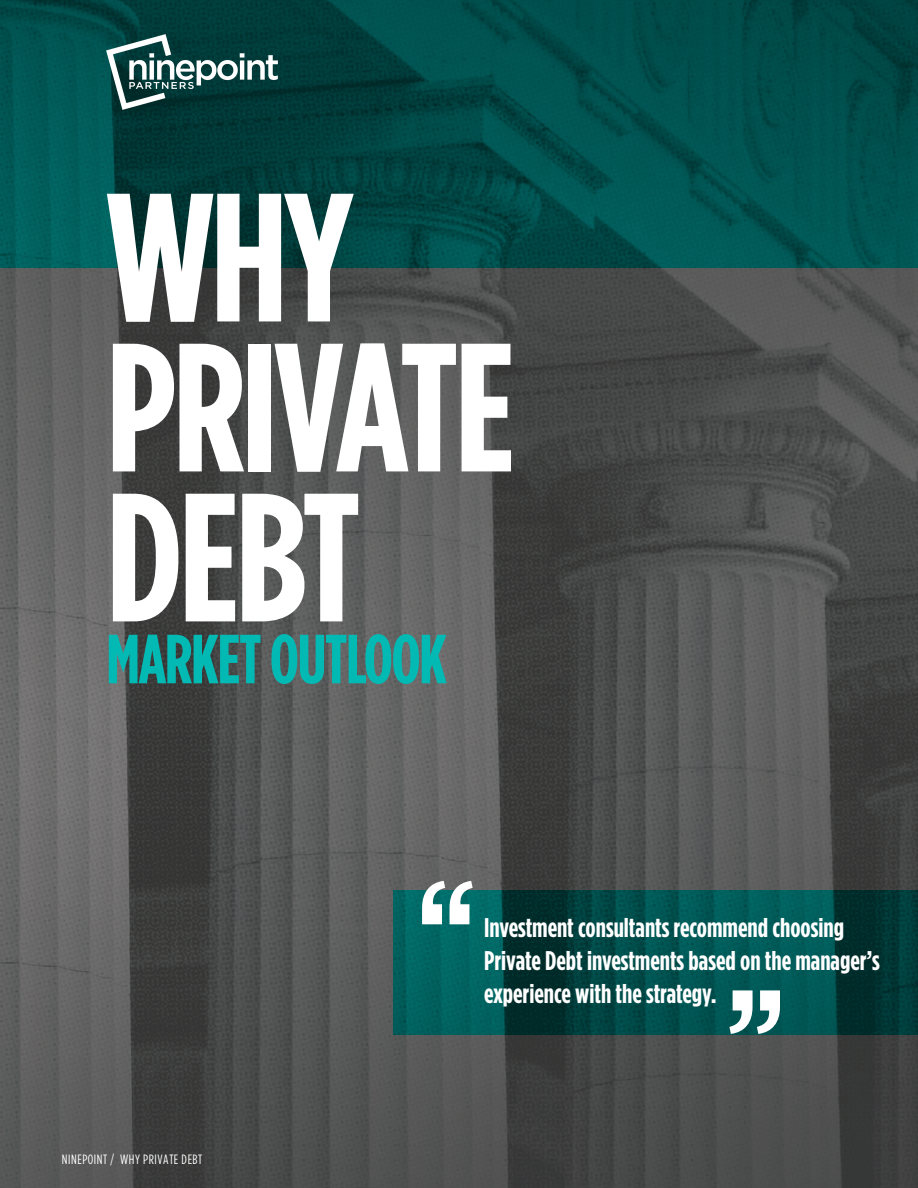
<style>
.page{position:relative;width:918px;height:1188px;background:#fff}
.page>*{position:absolute;margin:0;border:0;box-sizing:border-box;transform-origin:0 0}
.t1{font:700 182.4px "Gotham Condensed";letter-spacing:-.02em;color:#fff}
.t2{font:700 144.6px "Gotham Condensed";color:#fff}
.t3{font:700 69.3px "Gotham Condensed";letter-spacing:-.02em;color:#03b9b4}
.t4{font:700 27px/33px "Gotham Condensed";color:#fff}
.t5{font:13.5px "Gotham Condensed";letter-spacing:.04em;color:#fff}
</style>
<div class="page">
<img style="left:0;top:268px;width:918px;height:920px">
<svg style="left:393px;top:890px;width:525px;height:145px;background:#004d4a"></svg>
<svg style="left:0;top:0;width:918px;height:268px;background:#004a48"></svg>
<img style="left:107px;top:34px;width:171px;height:76px">
<p class="t1" style="left:106px;top:151px;width:249px">WHY</p>
<p class="t1" style="left:106px;top:301px;width:410px">PRIVATE</p>
<p class="t1" style="left:106px;top:451px;width:256px">DEBT</p>
<p class="t3" style="left:106px;top:618px;width:342px">MARKET OUTLOOK</p>
<p class="t5" style="left:62px;top:1151px;width:142px">NINEPOINT / WHY PRIVATE DEBT</p>
<p class="t2" style="left:416px;top:847px;width:61px">“</p>
<p class="t4" style="left:484px;top:911px;width:397px">Investment consultants recommend choosing<br>Private Debt investments based on the manager’s experience with the strategy.</p>
<p class="t2" style="left:726px;top:956px;width:61px">”</p>
</div>
